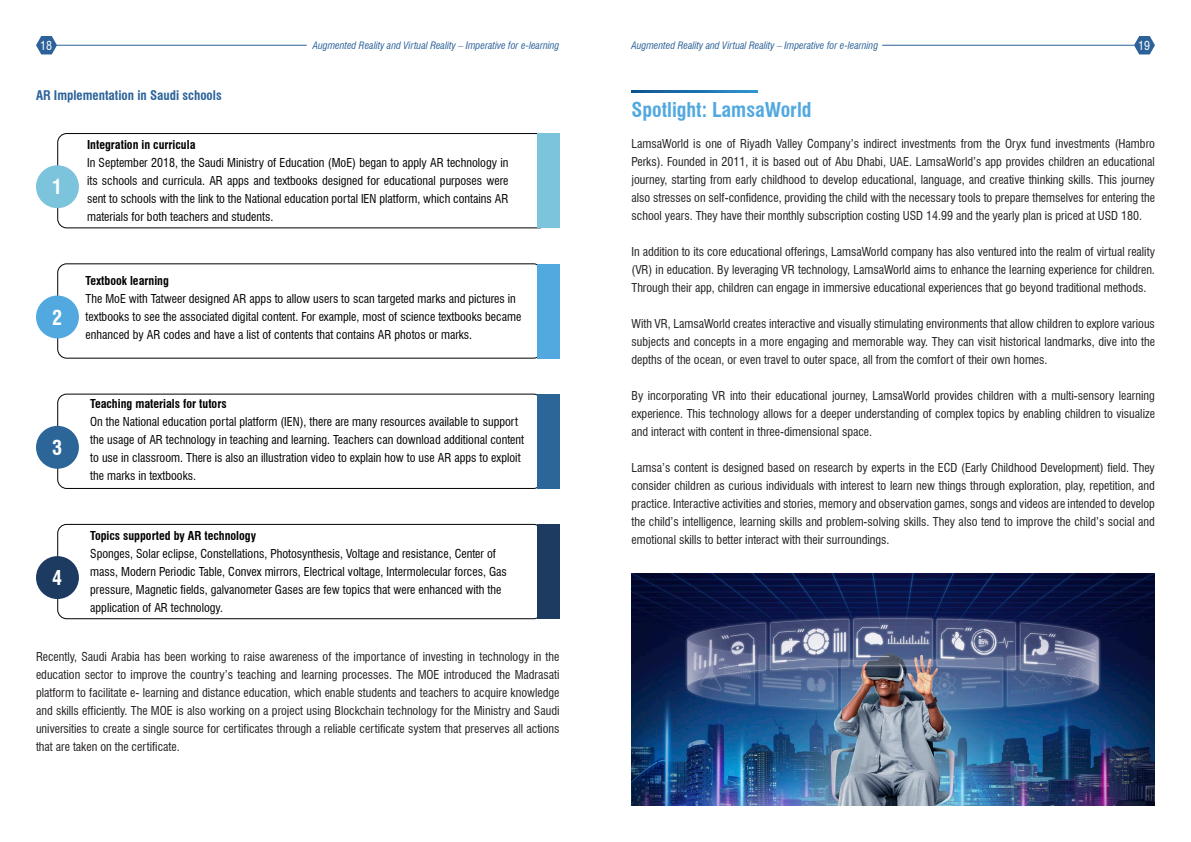
<style>
.page{position:relative;width:1191px;height:842px;background:#fff}
.page>*{position:absolute;margin:0;border:0;box-sizing:border-box;transform-origin:0 0}
.t1{font:700 condensed 20px "Swiss 721 BT";color:#52a9df}
.t2{font:700 condensed 20px "Swiss 721 BT";color:#fff}
.t3{font:700 condensed 13px "Swiss 721 BT";color:#2c6299}
.t4{font:condensed 12px/18px "Swiss 721 BT";color:#231f20;text-align:justify}
.t5{font:condensed 12px/18px "Swiss 721 BT";color:#000}
.t6{font:700 condensed 12px "Swiss 721 BT";color:#000}
.t7{font:condensed 12px "Swiss 721 BT";color:#fff}
.t8{font:italic condensed 10px "Swiss 721 BT";color:#2c6299}
.s1{font-weight:700}
</style>
<div class="page">
<svg style="left:36px;top:36px;width:21px;height:18px"></svg>
<hr style="left:56px;top:45px;width:251px;height:1px;background:#2c6299">
<svg style="left:1134px;top:36px;width:21px;height:18px"></svg>
<hr style="left:882px;top:45px;width:252px;height:1px;background:#2c6299">
<svg style="left:631px;top:90px;width:126px;height:2px"></svg>
<img style="left:631px;top:574px;width:524px;height:232px">
<div style="left:57px;top:264px;width:485px;height:94px;border:1px solid #000;border-radius:9px"></div>
<div style="left:36px;top:296px;width:43px;height:42px;background:#52a9df;border-radius:50%"></div>
<div style="left:537px;top:264px;width:22px;height:94px;background:#52a9df"></div>
<div style="left:57px;top:394px;width:485px;height:95px;border:1px solid #000;border-radius:9px"></div>
<div style="left:36px;top:426px;width:43px;height:43px;background:#2c6598;border-radius:50%"></div>
<div style="left:537px;top:394px;width:22px;height:95px;background:#2c6598"></div>
<div style="left:57px;top:524px;width:485px;height:95px;border:1px solid #000;border-radius:9px"></div>
<div style="left:36px;top:556px;width:43px;height:43px;background:#1d3b60;border-radius:50%"></div>
<div style="left:537px;top:524px;width:22px;height:95px;background:#1d3b60"></div>
<div style="left:57px;top:133px;width:491px;height:95px;border:1px solid #000;border-radius:9px"></div>
<div style="left:36px;top:165px;width:43px;height:43px;background:#7bc4db;border-radius:50%"></div>
<div style="left:537px;top:133px;width:22px;height:95px;background:#7bc4db"></div>
<p class="t7" style="left:40px;top:38px;width:13px">18</p>
<p class="t8" style="left:313px;top:39px;width:248px">Augmented Reality and Virtual Reality – Imperative for e-learning</p>
<p class="t8" style="left:631px;top:39px;width:248px">Augmented Reality and Virtual Reality – Imperative for e-learning</p>
<p class="t7" style="left:1138px;top:38px;width:13px">19</p>
<p class="t3" style="left:36px;top:87px;width:187px">AR Implementation in Saudi schools</p>
<p class="t6" style="left:87px;top:138px;width:110px">Integration in curricula</p>
<p class="t5" style="left:87px;top:154px;width:423px;text-align:justify">In September 2018, the Saudi Ministry of Education (MoE) began to apply AR technology in its schools and curricula. AR apps and textbooks designed for educational purposes were sent to schools with the link to the National education portal IEN platform, which contains AR materials for both teachers and students.</p>
<p class="t2" style="left:52px;top:175px;width:11px">1</p>
<p class="t2" style="left:52px;top:305px;width:11px">2</p>
<p class="t2" style="left:52px;top:436px;width:11px">3</p>
<p class="t2" style="left:52px;top:566px;width:11px">4</p>
<p class="t5" style="left:86px;top:271px;width:437px"><span class="s1">Textbook learning<br></span>The MoE with Tatweer designed AR apps to allow users to scan targeted marks and pictures in textbooks to see the associated digital content. For example, most of science textbooks became enhanced by AR codes and have a list of contents that contains AR photos or marks.</p>
<p class="t6" style="left:90px;top:397px;width:138px">Teaching materials for tutors</p>
<p class="t5" style="left:90px;top:413px;width:435px">On the National education portal platform (IEN), there are many resources available to support the usage of AR technology in teaching and learning. Teachers can download additional content to use in classroom. There is also an illustration video to explain how to use AR apps to exploit the marks in textbooks.</p>
<p class="t6" style="left:90px;top:528px;width:167px">Topics supported by AR technology</p>
<p class="t5" style="left:90px;top:545px;width:418px">Sponges, Solar eclipse, Constellations, Photosynthesis, Voltage and resistance, Center of mass, Modern Periodic Table, Convex mirrors, Electrical voltage, Intermolecular forces, Gas pressure, Magnetic fields, galvanometer Gases are few topics that were enhanced with the application of AR technology.</p>
<p class="t4" style="left:36px;top:648px;width:525px">Recently, Saudi Arabia has been working to raise awareness of the importance of investing in technology in the education sector to improve the country’s teaching and learning processes. The MOE introduced the Madrasati platform to facilitate e- learning and distance education, which enable students and teachers to acquire knowledge and skills efficiently. The MOE is also working on a project using Blockchain technology for the Ministry and Saudi universities to create a single source for certificates through a reliable certificate system that preserves all actions that are taken on the certificate.</p>
<p class="t1" style="left:631px;top:98px;width:182px">Spotlight: LamsaWorld</p>
<p class="t4" style="left:631px;top:134px;width:525px">LamsaWorld is one of Riyadh Valley Company’s indirect investments from the Oryx fund investments (Hambro Perks). Founded in 2011, it is based out of Abu Dhabi, UAE. LamsaWorld’s app provides children an educational journey, starting from early childhood to develop educational, language, and creative thinking skills. This journey also stresses on self-confidence, providing the child with the necessary tools to prepare themselves for entering the school years. They have their monthly subscription costing USD 14.99 and the yearly plan is priced at USD 180.</p>
<p class="t4" style="left:631px;top:242px;width:525px">In addition to its core educational offerings, LamsaWorld company has also ventured into the realm of virtual reality (VR) in education. By leveraging VR technology, LamsaWorld aims to enhance the learning experience for children.<br>Through their app, children can engage in immersive educational experiences that go beyond traditional methods.</p>
<p class="t4" style="left:631px;top:314px;width:525px">With VR, LamsaWorld creates interactive and visually stimulating environments that allow children to explore various subjects and concepts in a more engaging and memorable way. They can visit historical landmarks, dive into the depths of the ocean, or even travel to outer space, all from the comfort of their own homes.</p>
<p class="t4" style="left:631px;top:386px;width:525px">By incorporating VR into their educational journey, LamsaWorld provides children with a multi-sensory learning experience. This technology allows for a deeper understanding of complex topics by enabling children to visualize and interact with content in three-dimensional space.</p>
<p class="t4" style="left:631px;top:458px;width:525px">Lamsa’s content is designed based on research by experts in the ECD (Early Childhood Development) field. They consider children as curious individuals with interest to learn new things through exploration, play, repetition, and practice. Interactive activities and stories, memory and observation games, songs and videos are intended to develop the child’s intelligence, learning skills and problem-solving skills. They also tend to improve the child’s social and emotional skills to better interact with their surroundings.</p>
</div>
